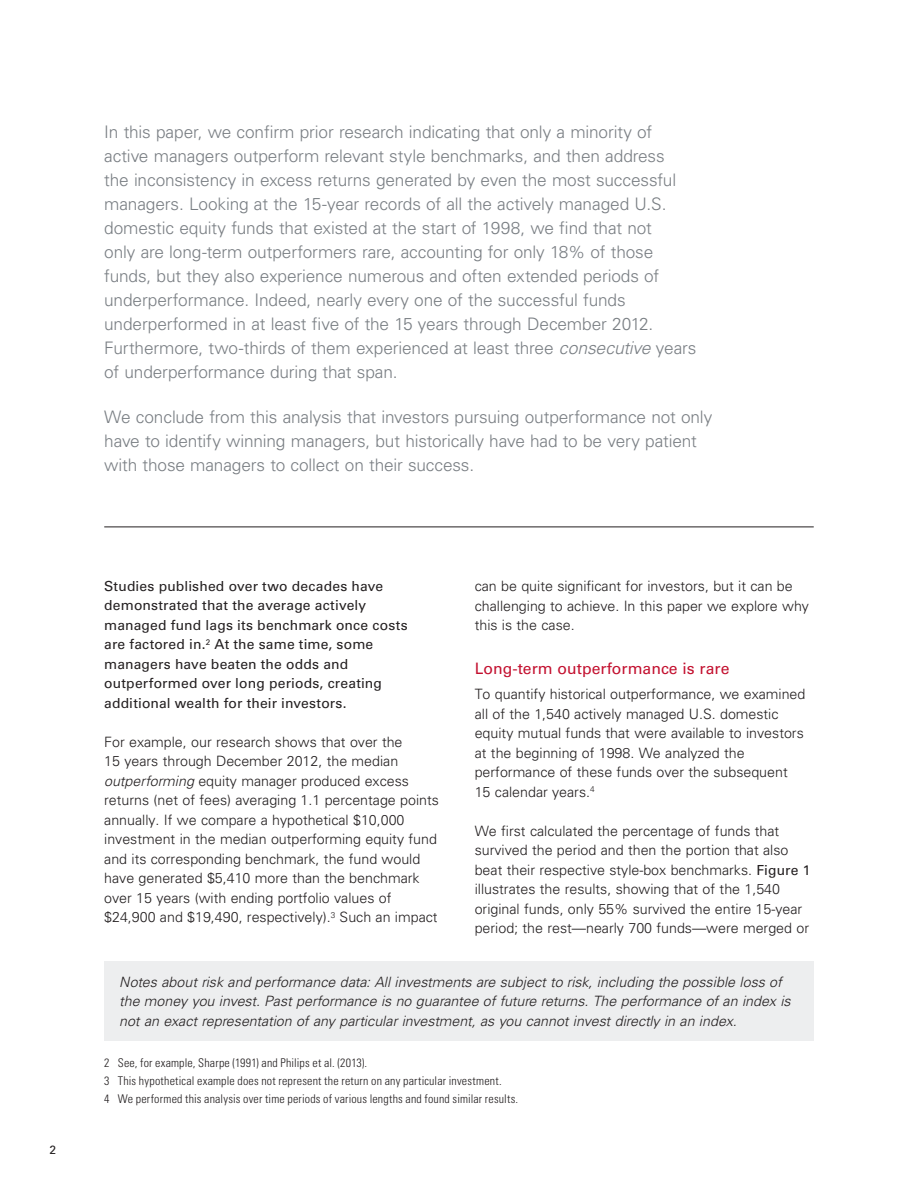
<style>
.page{position:relative;width:918px;height:1188px;background:#fff}
.page>*{position:absolute;margin:0;border:0;box-sizing:border-box;transform-origin:0 0}
.FC_Exec_Sum{font:300 17.25px/24px "Univers LT Std";letter-spacing:-.01em;color:#797e83}
.A_head{font:15.75px "Univers LT Std";color:#c3102f}
.Copy{font:300 14.25px/19.5px "Univers LT Std";color:#231f20}
.Copy_b4_bullet{font:italic 300 14.25px/19.5px "Univers LT Std";color:#231f20}
.Copy-2{font:13.8px/19.5px "Univers LT Std";letter-spacing:.01em;color:#231f20}
.footnote{font:300 condensed 12px "Univers LT Std";letter-spacing:.015em;color:#231f20}
.Footer_left{font:12px "Univers LT Std";color:#231f20}
.s1{font-style:italic;font-size:17.7px}
.s2{font-style:italic}
.s3{font-weight:400;font-size:13.8px}
</style>
<div class="page">
<div style="left:104px;top:962px;width:710px;height:79px;background:#edeeef"></div>
<hr style="left:104px;top:527px;width:710px;height:1px;background:#231f20">
<p class="Footer_left" style="left:50px;top:1143px;width:8px">2</p>
<p class="FC_Exec_Sum" style="left:104px;top:120px;width:594px">In this paper, we confirm prior research indicating that only a minority of active managers outperform relevant style benchmarks, and then address<br>the inconsistency in excess returns generated by even the most successful managers. Looking at the 15-year records of all the actively managed U.S. domestic equity funds that existed at the start of 1998, we find that not<br>only are long-term outperformers rare, accounting for only 18% of those funds, but they also experience numerous and often extended periods of underperformance. Indeed, nearly every one of the successful funds underperformed in at least five of the 15 years through December 2012.<br>Furthermore, two-thirds of them experienced at least three <span class="s1">consecutive</span> years of underperformance during that span.</p>
<p class="FC_Exec_Sum" style="left:104px;top:405px;width:610px">We conclude from this analysis that investors pursuing outperformance not only have to identify winning managers, but historically have had to be very patient with those managers to collect on their success.</p>
<p class="Copy-2" style="left:104px;top:576px;width:305px">Studies published over two decades have demonstrated that the average actively managed fund lags its benchmark once costs are factored in.<sup>2</sup> At the same time, some managers have beaten the odds and outperformed over long periods, creating additional wealth for their investors.</p>
<p class="Copy" style="left:104px;top:732px;width:336px">For example, our research shows that over the<br>15 years through December 2012, the median <span class="s2">outperforming</span> equity manager produced excess returns (net of fees) averaging 1.1 percentage points annually. If we compare a hypothetical $10,000 investment in the median outperforming equity fund and its corresponding benchmark, the fund would have generated $5,410 more than the benchmark over 15 years (with ending portfolio values of $24,900 and $19,490, respectively).<sup>3</sup> Such an impact</p>
<p class="Copy" style="left:475px;top:576px;width:336px">can be quite significant for investors, but it can be challenging to achieve. In this paper we explore why this is the case.</p>
<p class="A_head" style="left:475px;top:659px;width:256px">Long-term outperformance is rare</p>
<p class="Copy" style="left:475px;top:684px;width:332px">To quantify historical outperformance, we examined all of the 1,540 actively managed U.S. domestic equity mutual funds that were available to investors at the beginning of 1998. We analyzed the performance of these funds over the subsequent 15 calendar years.<sup>4</sup></p>
<p class="Copy" style="left:475px;top:821px;width:337px">We first calculated the percentage of funds that survived the period and then the portion that also beat their respective style-box benchmarks. <span class="s3">Figure 1 </span>illustrates the results, showing that of the 1,540 original funds, only 55% survived the entire 15-year period; the rest—nearly 700 funds—were merged or</p>
<p class="Copy_b4_bullet" style="left:119px;top:972px;width:673px">Notes about risk and performance data: All investments are subject to risk, including the possible loss of the money you invest. Past performance is no guarantee of future returns. The performance of an index is not an exact representation of any particular investment, as you cannot invest directly in an index.</p>
<p class="footnote" style="left:104px;top:1055px;width:265px">2 See, for example, Sharpe (1991) and Philips et al. (2013).</p>
<p class="footnote" style="left:104px;top:1073px;width:399px">3 This hypothetical example does not represent the return on any particular investment.</p>
<p class="footnote" style="left:104px;top:1091px;width:415px">4 We performed this analysis over time periods of various lengths and found similar results.</p>
</div>
